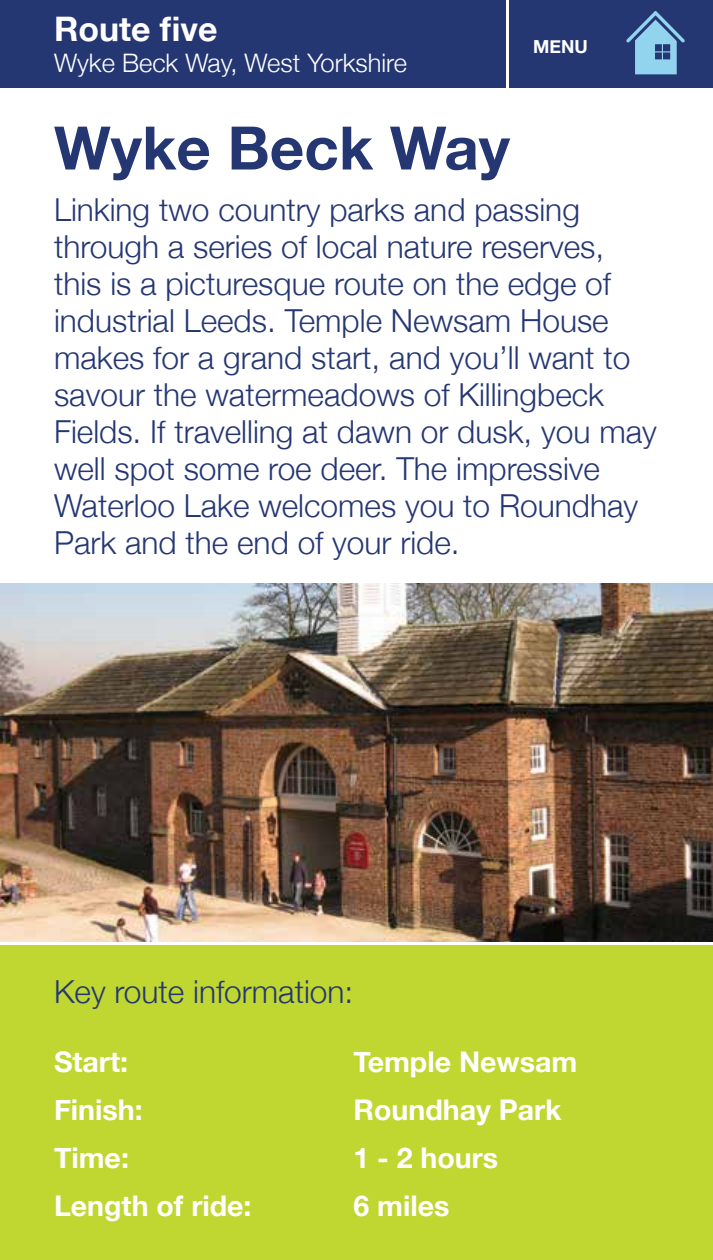
<style>
.page{position:relative;width:713px;height:1260px;background:#fff}
.page>*{position:absolute;margin:0;border:0;box-sizing:border-box;transform-origin:0 0}
.t1{font:700 60px "Helvetica Neue";color:#253773}
.t2{font:700 33.75px "Helvetica Neue";color:#fff}
.t3{font:300 31.65px/36.9px "Helvetica Neue";color:#253773}
.t4{font:700 28.5px/47.8px "Helvetica Neue";color:#fff}
.t5{font:300 25.5px "Helvetica Neue";color:#fff}
.t6{font:700 18px "Helvetica Neue";color:#fff}
</style>
<div class="page">
<div style="left:509px;top:0;width:203px;height:88px;background:#253773"></div>
<svg style="left:626px;top:12px;width:58px;height:62px"></svg>
<img style="left:0;top:583px;width:712px;height:358px">
<div style="left:0;top:0;width:505px;height:88px;background:#253773"></div>
<div style="left:0;top:945px;width:712px;height:315px;background:#c0d631"></div>
<p class="t2" style="left:54px;top:2px;width:165px">Route five</p>
<p class="t5" style="left:54px;top:42px;width:354px">Wyke Beck Way, West Yorkshire</p>
<p class="t6" style="left:533px;top:32px;width:56px">MENU</p>
<h1 class="t1" style="left:54px;top:101px;width:457px">Wyke Beck Way</h1>
<p class="t3" style="left:54px;top:189px;width:604px">Linking two country parks and passing through a series of local nature reserves, this is a picturesque route on the edge of industrial Leeds. Temple Newsam House makes for a grand start, and you’ll want to savour the watermeadows of Killingbeck Fields. If travelling at dawn or dusk, you may well spot some roe deer. The impressive Waterloo Lake welcomes you to Roundhay Park and the end of your ride.</p>
<p class="t3" style="left:54px;top:971px;width:301px">Key route information:</p>
<p class="t4" style="left:54px;top:1039px;width:199px">Start:<br>Finish:<br>Time:<br>Length of ride:</p>
<p class="t4" style="left:353px;top:1039px;width:225px">Temple Newsam<br>Roundhay Park<br>1 - 2 hours<br>6 miles</p>
</div>
